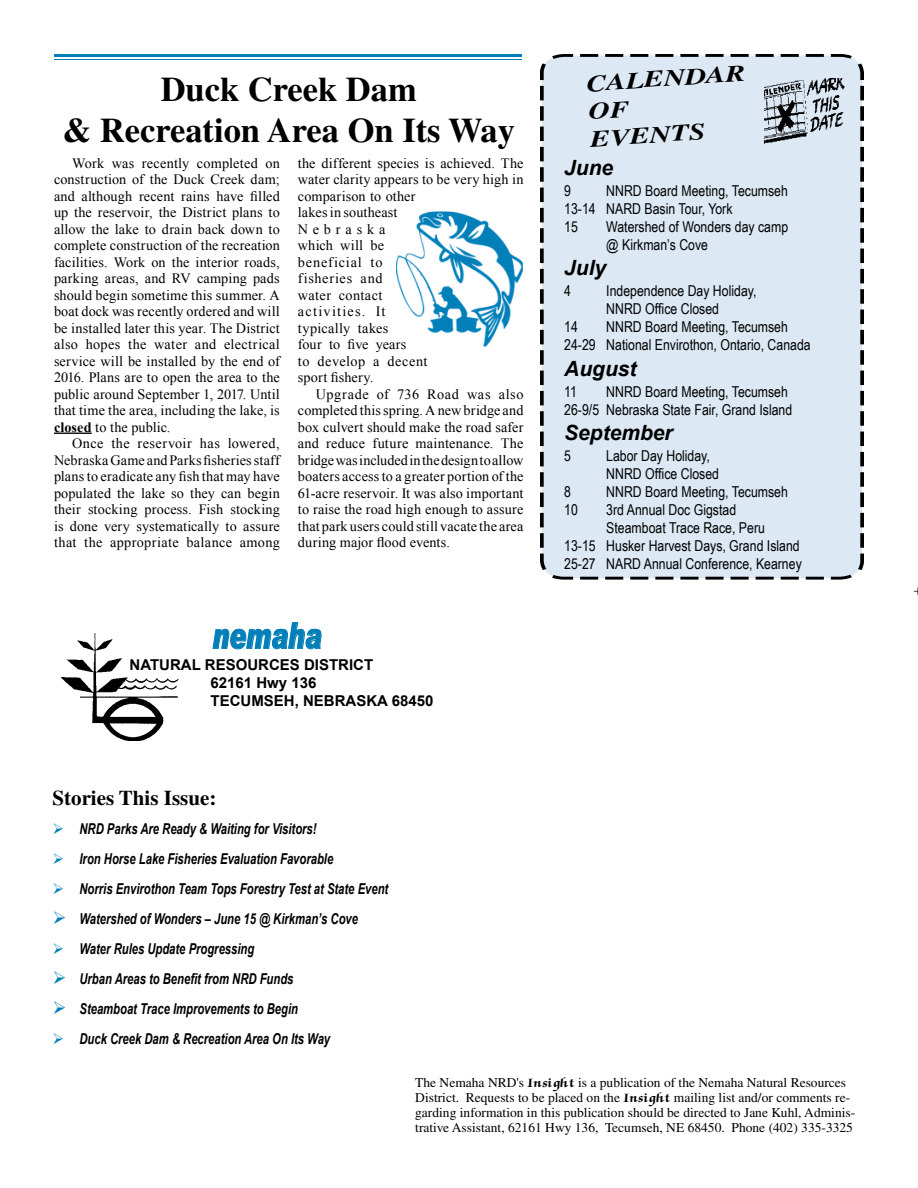
<style>
.page{position:relative;width:918px;height:1188px;background:#fff}
.page>*{position:absolute;margin:0;border:0;box-sizing:border-box;transform-origin:0 0}
.t1{font:italic 900 36px "Arial";color:#007fb9;scale:.7 1}
.t2{font:700 34.5px/41.4px "Times";color:#000;text-align:center}
.t3{font:italic 700 23.1px/27.8px "Times";color:#000;scale:1.28 1}
.t4{font:italic 700 21px "Arial";color:#000}
.t5{font:700 21px "Times";color:#000}
.t6{font:15px/18px "Arial Narrow";color:#000}
.t7{font:italic 700 15px "Arial";color:#000;scale:.75 1}
.t8{font:700 15px/18px "Arial";color:#000}
.t9{font:14.25px/16.5px "Times New Roman";letter-spacing:.015em;color:#000;text-align:justify}
.t10{font:13.5px/15px "Times";color:#000}
.s1{font-weight:700}
.s2{color:#007fb9}
.s3{font-family:"Chancery";font-weight:700;font-size:15px}
</style>
<div class="page">
<div style="left:540px;top:54px;width:324px;height:526px;background:#dce8f4"></div>
<img style="left:765px;top:78px;width:79px;height:66px">
<img style="left:61px;top:633px;width:118px;height:108px">
<svg style="left:212px;top:622px;width:110px;height:28px"></svg>
<hr style="left:54px;top:54px;width:468px;height:3px;background:#007fb9">
<hr style="left:54px;top:59px;width:468px;height:1px;background:#007fb9">
<img style="left:396px;top:212px;width:127px;height:134px">
<hr style="left:54px;top:433px;width:38px;height:1px;background:#000">
<h2 class="t2" style="left:62px;top:68px;width:454px">Duck Creek Dam<br>&amp; Recreation Area On Its Way</h2>
<p class="t9" style="left:54px;top:154px;width:227px;text-indent:18px">Work was recently completed on construction of the Duck Creek dam; and although recent rains have filled up the reservoir, the District plans to allow the lake to drain back down to complete construction of the recreation facilities. Work on the interior roads, parking areas, and RV camping pads should begin sometime this summer. A boat dock was recently ordered and will be installed later this year. The District also hopes the water and electrical service will be installed by the end of 2016. Plans are to open the area to the public around September 1, 2017. Until that time the area, including the lake, is <span class="s1">closed</span> to the public.</p>
<p class="t9" style="left:54px;top:435px;width:227px;text-indent:18px">Once the reservoir has lowered, NebraskaGame andParksfisheriesstaff plansto eradicate any fish that may have populated the lake so they can begin their stocking process. Fish stocking is done very systematically to assure that the appropriate balance among</p>
<p class="t9" style="left:298px;top:154px;width:227px;text-align:left">the different species is achieved. The water clarity appears to be very high in comparison to other<br>lakes in southeast<br>Nebraska<br>which will be<br>beneficial to<br>fisheries and<br>water contact<br>activities. It<br>typically takes<br>four to five years<br>to develop a decent<br>sport fishery.</p>
<p class="t9" style="left:298px;top:385px;width:227px;text-indent:18px">Upgrade of 736 Road was also completed thisspring. A new bridge and box culvert should make the road safer and reduce future maintenance. The bridge was included in the design to allow boaters access to a greater portion of the 61-acre reservoir. It was also important to raise the road high enough to assure that park users could still vacate the area during major flood events.</p>
<h1 class="t1" style="left:212px;top:613px;width:158px">nemaha</h1>
<p class="t8" style="left:211px;top:656px;width:224px;text-indent:-81px">NATURAL RESOURCES DISTRICT<br>62161 Hwy 136<br>TECUMSEH, NEBRASKA 68450</p>
<h3 class="t5" style="left:52px;top:786px;width:165px">Stories This Issue:</h3>
<p class="t7" style="left:52px;top:818px;width:354px"><span class="s2">➢</span> NRD Parks Are Ready &amp; Waiting for Visitors!</p>
<p class="t7" style="left:52px;top:848px;width:376px"><span class="s2">➢</span> Iron Horse Lake Fisheries Evaluation Favorable</p>
<p class="t7" style="left:52px;top:878px;width:449px"><span class="s2">➢</span> Norris Envirothon Team Tops Forestry Test at State Event</p>
<p class="t7" style="left:52px;top:908px;width:409px"><span class="s2">➢</span> Watershed of Wonders – June 15 @ Kirkman’s Cove</p>
<p class="t7" style="left:52px;top:938px;width:271px"><span class="s2">➢</span> Water Rules Update Progressing</p>
<p class="t7" style="left:52px;top:968px;width:323px"><span class="s2">➢</span> Urban Areas to Benefit from NRD Funds</p>
<p class="t7" style="left:52px;top:998px;width:329px"><span class="s2">➢</span> Steamboat Trace Improvements to Begin</p>
<p class="t7" style="left:52px;top:1028px;width:372px"><span class="s2">➢</span> Duck Creek Dam &amp; Recreation Area On Its Way</p>
<h3 class="t3" style="left:586px;top:70px;width:126px;rotate:-4deg">CALENDAR<br>OF<br>EVENTS</h3>
<h3 class="t4" style="left:564px;top:154px;width:51px">June</h3>
<p class="t6" style="left:564px;top:181px;width:8px">9</p>
<p class="t6" style="left:564px;top:181px;width:225px;text-indent:42px">NNRD Board Meeting, Tecumseh<br>13-14 NARD Basin Tour, York<br>15</p>
<p class="t6" style="left:606px;top:217px;width:183px">Watershed of Wonders day camp @ Kirkman’s Cove</p>
<h3 class="t4" style="left:564px;top:254px;width:44px">July</h3>
<p class="t6" style="left:564px;top:282px;width:8px">4</p>
<p class="t6" style="left:606px;top:282px;width:152px">Independence Day Holiday,<br>NNRD Office Closed</p>
<p class="t6" style="left:564px;top:318px;width:15px">14</p>
<p class="t6" style="left:564px;top:318px;width:248px;text-indent:42px">NNRD Board Meeting, Tecumseh<br>24-29 National Envirothon, Ontario, Canada</p>
<h3 class="t4" style="left:564px;top:354px;width:74px">August</h3>
<p class="t6" style="left:564px;top:382px;width:14px">11</p>
<p class="t6" style="left:564px;top:382px;width:229px;text-align:right">NNRD Board Meeting, Tecumseh<br>26-9/5 Nebraska State Fair, Grand Island</p>
<h3 class="t4" style="left:564px;top:418px;width:110px">September</h3>
<p class="t6" style="left:564px;top:446px;width:8px">5</p>
<p class="t6" style="left:606px;top:446px;width:114px">Labor Day Holiday,<br>NNRD Office Closed</p>
<p class="t6" style="left:564px;top:482px;width:8px">8</p>
<p class="t6" style="left:606px;top:482px;width:183px">NNRD Board Meeting, Tecumseh</p>
<p class="t6" style="left:564px;top:500px;width:15px">10</p>
<p class="t6" style="left:606px;top:500px;width:131px">3rd Annual Doc Gigstad</p>
<p class="t6" style="left:606px;top:518px;width:160px">Steamboat Trace Race, Peru</p>
<p class="t6" style="left:564px;top:536px;width:237px">13-15 Husker Harvest Days, Grand Island</p>
<p class="t6" style="left:564px;top:554px;width:239px">25-27 NARD Annual Conference, Kearney</p>
<p class="t10" style="left:415px;top:1075px;width:441px">The Nemaha NRD's <span class="s3">Insight</span> is a publication of the Nemaha Natural Resources District. Requests to be placed on the <span class="s3">Insight</span> mailing list and/or comments re&shy;garding information in this publication should be directed to Jane Kuhl, Adminis&shy;trative Assistant, 62161 Hwy 136, Tecumseh, NE 68450. Phone (402) 335-3325</p>
<p class="t9" style="left:914px;top:583px;width:10px">+</p>
</div>
